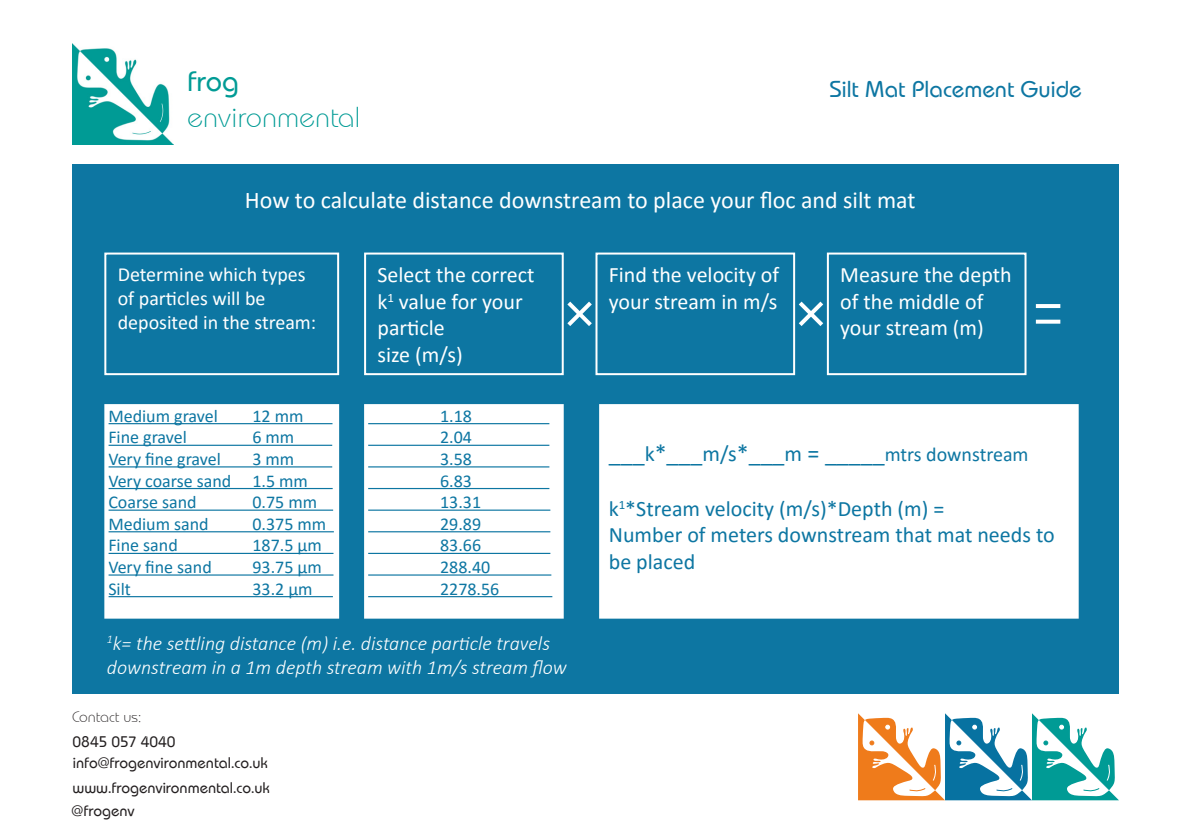
<style>
.page{position:relative;width:1191px;height:840px;background:#fff}
.page>*{position:absolute;margin:0;border:0;box-sizing:border-box;transform-origin:0 0}
.t1{font:300 30px "Dessau";color:#009b95}
.t2{font:500 30px "Dessau";color:#009b95}
.t3{font:24px "Calibri";color:#fff}
.t4{font:24px "Calibri";color:#0d76a2}
.t5{font:500 24px "Dessau";color:#0d76a2}
.t6{font:22px/26.4px "Calibri";color:#fff}
.t7{font:22px/26.4px "Calibri";color:#0d76a2}
.t8{font:italic 300 20px/24px "Calibri";color:#fff}
.t9{font:20px/24px "Calibri";color:#fff}
.t10{font:18px "Calibri";color:#0d76a2}
.t11{font:500 16px/20px "Dessau";color:#231f20}
.t12{font:300 16px "Dessau";letter-spacing:-.01em;color:#231f20}
.s1{font-size:22px}
.s2{font-size:20px}
</style>
<div class="page">
<div style="left:72px;top:164px;width:1047px;height:529px;background:#0d76a2"></div>
<img style="left:72px;top:43px;width:102px;height:102px">
<svg style="left:858px;top:713px;width:260px;height:86px"></svg>
<div style="left:104px;top:252px;width:235px;height:123px;border:2px solid #fff"></div>
<div style="left:364px;top:252px;width:200px;height:123px;border:2px solid #fff"></div>
<div style="left:595px;top:252px;width:200px;height:123px;border:2px solid #fff"></div>
<svg style="left:563px;top:297px;width:33px;height:33px"></svg>
<svg style="left:794px;top:297px;width:33px;height:33px"></svg>
<div style="left:827px;top:252px;width:199px;height:123px;border:2px solid #fff"></div>
<hr style="left:1035px;top:304px;width:25px;height:4px;background:#fff">
<svg style="left:1035px;top:319px;width:25px;height:4px"></svg>
<div style="left:106px;top:406px;width:231px;height:210px;background:#fff"></div>
<hr style="left:108px;top:423px;width:224px;height:1px;background:#0d76a2">
<hr style="left:108px;top:444px;width:224px;height:1px;background:#0d76a2">
<hr style="left:108px;top:466px;width:224px;height:1px;background:#0d76a2">
<hr style="left:108px;top:487px;width:225px;height:2px;background:#0d76a2">
<hr style="left:108px;top:509px;width:225px;height:1px;background:#0d76a2">
<hr style="left:108px;top:531px;width:226px;height:1px;background:#0d76a2">
<hr style="left:108px;top:552px;width:225px;height:1px;background:#0d76a2">
<hr style="left:108px;top:574px;width:225px;height:1px;background:#0d76a2">
<hr style="left:108px;top:595px;width:225px;height:2px;background:#0d76a2">
<div style="left:104px;top:404px;width:235px;height:214px;border:4px solid #fff"></div>
<div style="left:366px;top:406px;width:196px;height:210px;background:#fff"></div>
<hr style="left:368px;top:423px;width:181px;height:1px;background:#0d76a2">
<hr style="left:368px;top:444px;width:181px;height:1px;background:#0d76a2">
<hr style="left:368px;top:466px;width:181px;height:1px;background:#0d76a2">
<hr style="left:368px;top:487px;width:181px;height:2px;background:#0d76a2">
<hr style="left:368px;top:509px;width:182px;height:1px;background:#0d76a2">
<hr style="left:368px;top:531px;width:182px;height:1px;background:#0d76a2">
<hr style="left:368px;top:552px;width:182px;height:1px;background:#0d76a2">
<hr style="left:368px;top:574px;width:183px;height:1px;background:#0d76a2">
<hr style="left:368px;top:595px;width:184px;height:2px;background:#0d76a2">
<div style="left:364px;top:404px;width:200px;height:214px;border:4px solid #fff"></div>
<div style="left:601px;top:406px;width:475px;height:210px;background:#fff"></div>
<div style="left:599px;top:404px;width:479px;height:214px;border:4px solid #fff"></div>
<p class="t2" style="left:187px;top:58px;width:53px">frog</p>
<p class="t1" style="left:187px;top:95px;width:175px">environmental</p>
<p class="t5" style="left:829px;top:71px;width:254px">Silt Mat Placement Guide</p>
<p class="t3" style="left:245px;top:183px;width:672px">How to calculate distance downstream to place your floc and silt mat</p>
<p class="t9" style="left:118px;top:261px;width:200px">Determine which types of particles will be deposited in the stream:</p>
<p class="t6" style="left:377px;top:261px;width:158px">Select the correct k<sup>1</sup> value for your particle</p>
<p class="t6" style="left:377px;top:340px;width:87px">size (m/s)</p>
<p class="t10" style="left:108px;top:403px;width:111px">Medium gravel</p>
<p class="t10" style="left:252px;top:403px;width:53px">12 mm</p>
<p class="t10" style="left:108px;top:424px;width:80px">Fine gravel</p>
<p class="t10" style="left:252px;top:424px;width:43px">6 mm</p>
<p class="t10" style="left:108px;top:446px;width:114px">Very fine gravel</p>
<p class="t10" style="left:252px;top:446px;width:43px">3 mm</p>
<p class="t10" style="left:108px;top:467px;width:201px">Very coarse sand 1.5 mm</p>
<p class="t10" style="left:108px;top:489px;width:90px">Coarse sand</p>
<p class="t10" style="left:252px;top:489px;width:66px">0.75 mm</p>
<p class="t10" style="left:108px;top:511px;width:102px">Medium sand</p>
<p class="t10" style="left:252px;top:511px;width:75px">0.375 mm</p>
<p class="t10" style="left:108px;top:532px;width:71px">Fine sand</p>
<p class="t10" style="left:252px;top:532px;width:71px">187.5 μm</p>
<p class="t10" style="left:108px;top:554px;width:105px">Very fine sand</p>
<p class="t10" style="left:252px;top:554px;width:71px">93.75 μm</p>
<p class="t10" style="left:108px;top:575px;width:24px">Silt</p>
<p class="t10" style="left:252px;top:575px;width:62px">33.2 μm</p>
<p class="t10" style="left:440px;top:403px;width:33px">1.18</p>
<p class="t10" style="left:440px;top:424px;width:33px">2.04</p>
<p class="t10" style="left:440px;top:446px;width:33px">3.58</p>
<p class="t10" style="left:440px;top:467px;width:33px">6.83</p>
<p class="t10" style="left:440px;top:489px;width:43px">13.31</p>
<p class="t10" style="left:440px;top:511px;width:43px">29.89</p>
<p class="t10" style="left:440px;top:532px;width:43px">83.66</p>
<p class="t10" style="left:440px;top:554px;width:52px">288.40</p>
<p class="t10" style="left:440px;top:575px;width:61px">2278.56</p>
<p class="t8" style="left:107px;top:631px;width:461px"><sup>1</sup>k= the settling distance (m) i.e. distance particle travels downstream in a 1m depth stream with 1m/s stream flow</p>
<p class="t12" style="left:72px;top:704px;width:71px">Contact us:</p>
<p class="t11" style="left:73px;top:731px;width:197px">0845 057 4040 info@frogenvironmental.co.uk</p>
<p class="t11" style="left:72px;top:776px;width:199px">www.frogenvironmental.co.uk</p>
<p class="t11" style="left:72px;top:799px;width:64px">@frogenv</p>
<p class="t6" style="left:609px;top:261px;width:172px">Find the velocity of</p>
<p class="t6" style="left:609px;top:287px;width:170px">your stream in m/s</p>
<p class="t6" style="left:840px;top:261px;width:173px">Measure the depth of the middle of your stream (m)</p>
<p class="t4" style="left:609px;top:435px;width:421px">___<span class="s1">k</span>*___<span class="s1">m/s</span>*___<span class="s1">m</span> = _____<span class="s2">mtrs downstream</span></p>
<p class="t7" style="left:609px;top:494px;width:337px">k<sup>1</sup>*Stream velocity (m/s)*Depth (m) =</p>
<p class="t7" style="left:609px;top:521px;width:447px">Number of meters downstream that mat needs to be placed</p>
</div>
